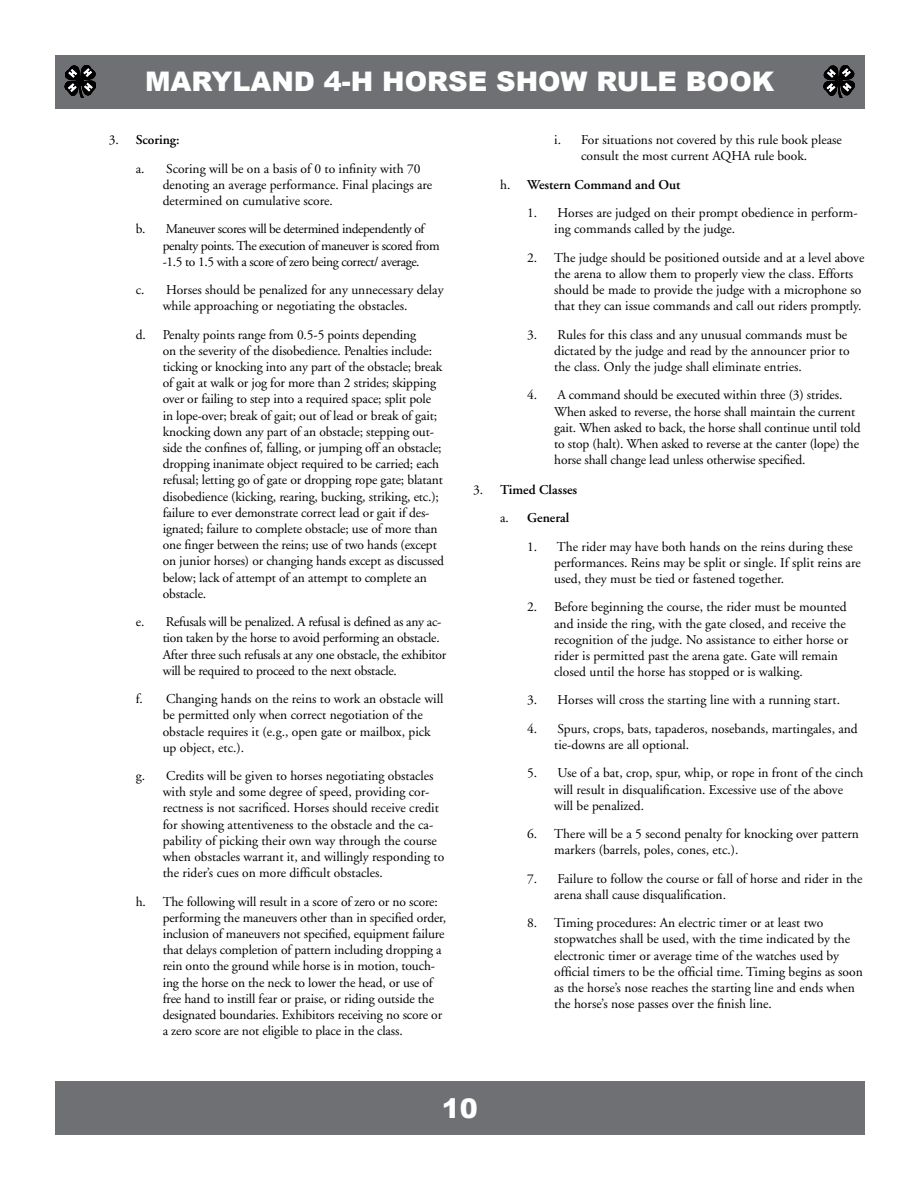
<style>
.page{position:relative;width:918px;height:1188px;background:#fff}
.page>*{position:absolute;margin:0;border:0;box-sizing:border-box;transform-origin:0 0}
.t1{font:900 27px "Arial";color:#fff}
.t2{font:13.5px/16.2px "Adobe Garamond";color:#000}
.t3{font:13.5px/16.2px "Adobe Garamond";letter-spacing:-.02em;color:#000}
.t4{font:13.5px/16.2px "Adobe Garamond";letter-spacing:-.03em;color:#000}
.t5{font:600 13.5px/28.3px "Adobe Garamond";color:#000}
.s1{font-weight:600}
.s2{font-weight:400}
</style>
<div class="page">
<div style="left:55px;top:55px;width:810px;height:53px;background:#6f7073"></div>
<svg style="left:823px;top:65px;width:32px;height:33px"></svg>
<svg style="left:64px;top:65px;width:32px;height:33px"></svg>
<div style="left:55px;top:1081px;width:810px;height:54px;background:#6f7073"></div>
<h1 class="t1" style="left:145px;top:67px;width:631px">MARYLAND 4-H HORSE SHOW RULE BOOK</h1>
<p class="t2" style="left:136px;top:126px;width:286px;line-height:28.3px;text-indent:-27px">3. <span class="s1">Scoring:<br></span>a. Scoring will be on a basis of 0 to infinity with 70</p>
<p class="t2" style="left:163px;top:177px;width:271px">denoting an average performance. Final placings are determined on cumulative score.</p>
<p class="t4" style="left:163px;top:221px;width:278px;text-indent:-27px">b. Maneuver scores will be determined independently of penalty points. The execution of maneuver is scored from -1.5 to 1.5 with a score of zero being correct/ average.</p>
<p class="t2" style="left:163px;top:282px;width:282px;text-indent:-27px">c. Horses should be penalized for any unnecessary delay while approaching or negotiating the obstacles.</p>
<p class="t2" style="left:163px;top:327px;width:283px;text-indent:-27px">d. Penalty points range from 0.5-5 points depending<br>on the severity of the disobedience. Penalties include: ticking or knocking into any part of the obstacle; break of gait at walk or jog for more than 2 strides; skipping over or failing to step into a required space; split pole in lope-over; break of gait; out of lead or break of gait; knocking down any part of an obstacle; stepping out&shy;side the confines of, falling, or jumping off an obstacle; dropping inanimate object required to be carried; each refusal; letting go of gate or dropping rope gate; blatant disobedience (kicking, rearing, bucking, striking, etc.); failure to ever demonstrate correct lead or gait if des&shy;ignated; failure to complete obstacle; use of more than one finger between the reins; use of two hands (except on junior horses) or changing hands except as discussed below; lack of attempt of an attempt to complete an obstacle.</p>
<p class="t3" style="left:163px;top:614px;width:285px;text-indent:-27px">e. Refusals will be penalized. A refusal is defined as any ac&shy;tion taken by the horse to avoid performing an obstacle.<br>After three such refusals at any one obstacle, the exhibitor will be required to proceed to the next obstacle.</p>
<p class="t2" style="left:163px;top:691px;width:282px;text-indent:-27px">f. Changing hands on the reins to work an obstacle will be permitted only when correct negotiation of the obstacle requires it (e.g., open gate or mailbox, pick up object, etc.).</p>
<p class="t2" style="left:163px;top:768px;width:283px;text-indent:-27px">g. Credits will be given to horses negotiating obstacles with style and some degree of speed, providing cor&shy;rectness is not sacrificed. Horses should receive credit for showing attentiveness to the obstacle and the ca&shy;pability of picking their own way through the course when obstacles warrant it, and willingly responding to the rider’s cues on more difficult obstacles.</p>
<p class="t2" style="left:163px;top:894px;width:285px;text-indent:-27px">h. The following will result in a score of zero or no score: performing the maneuvers other than in specified order, inclusion of maneuvers not specified, equipment failure that delays completion of pattern including dropping a rein onto the ground while horse is in motion, touch&shy;ing the horse on the neck to lower the head, or use of free hand to instill fear or praise, or riding outside the designated boundaries. Exhibitors receiving no score or a zero score are not eligible to place in the class.</p>
<p class="t2" style="left:554px;top:132px;width:289px;text-align:center">i. For situations not covered by this rule book please consult the most current AQHA rule book.</p>
<p class="t5" style="left:500px;top:171px;width:182px"><span class="s2">h.</span> Western Command and Out</p>
<p class="t2" style="left:554px;top:205px;width:305px;text-indent:-27px">1. Horses are judged on their prompt obedience in perform&shy;ing commands called by the judge.</p>
<p class="t2" style="left:554px;top:250px;width:312px;text-indent:-27px">2. The judge should be positioned outside and at a level above the arena to allow them to properly view the class. Efforts should be made to provide the judge with a microphone so that they can issue commands and call out riders promptly.</p>
<p class="t2" style="left:554px;top:327px;width:297px;text-indent:-27px">3. Rules for this class and any unusual commands must be dictated by the judge and read by the announcer prior to the class. Only the judge shall eliminate entries.</p>
<p class="t2" style="left:554px;top:387px;width:308px;text-indent:-27px">4. A command should be executed within three (3) strides.<br>When asked to reverse, the horse shall maintain the current gait. When asked to back, the horse shall continue until told to stop (halt). When asked to reverse at the canter (lope) the horse shall change lead unless otherwise specified.</p>
<p class="t5" style="left:500px;top:476px;width:79px;text-indent:-27px"><span class="s2">3.</span> Timed Classes <span class="s2">a.</span> General</p>
<p class="t2" style="left:554px;top:539px;width:308px;text-indent:-27px">1. The rider may have both hands on the reins during these performances. Reins may be split or single. If split reins are used, they must be tied or fastened together.</p>
<p class="t2" style="left:554px;top:599px;width:296px;text-indent:-27px">2. Before beginning the course, the rider must be mounted and inside the ring, with the gate closed, and receive the recognition of the judge. No assistance to either horse or rider is permitted past the arena gate. Gate will remain closed until the horse has stopped or is walking.</p>
<p class="t2" style="left:527px;top:692px;width:314px">3. Horses will cross the starting line with a running start.</p>
<p class="t2" style="left:554px;top:721px;width:305px;text-indent:-27px">4. Spurs, crops, bats, tapaderos, nosebands, martingales, and tie-downs are all optional.</p>
<p class="t2" style="left:554px;top:765px;width:311px;text-indent:-27px">5. Use of a bat, crop, spur, whip, or rope in front of the cinch will result in disqualification. Excessive use of the above will be penalized.</p>
<p class="t2" style="left:554px;top:826px;width:306px;text-indent:-27px">6. There will be a 5 second penalty for knocking over pattern markers (barrels, poles, cones, etc.).</p>
<p class="t2" style="left:554px;top:871px;width:310px;text-indent:-27px">7. Failure to follow the course or fall of horse and rider in the arena shall cause disqualification.</p>
<p class="t2" style="left:554px;top:915px;width:310px;text-indent:-27px">8. Timing procedures: An electric timer or at least two stopwatches shall be used, with the time indicated by the electronic timer or average time of the watches used by official timers to be the official time. Timing begins as soon as the horse’s nose reaches the starting line and ends when the horse’s nose passes over the finish line.</p>
<h1 class="t1" style="left:442px;top:1093px;width:38px">1 0</h1>
</div>
